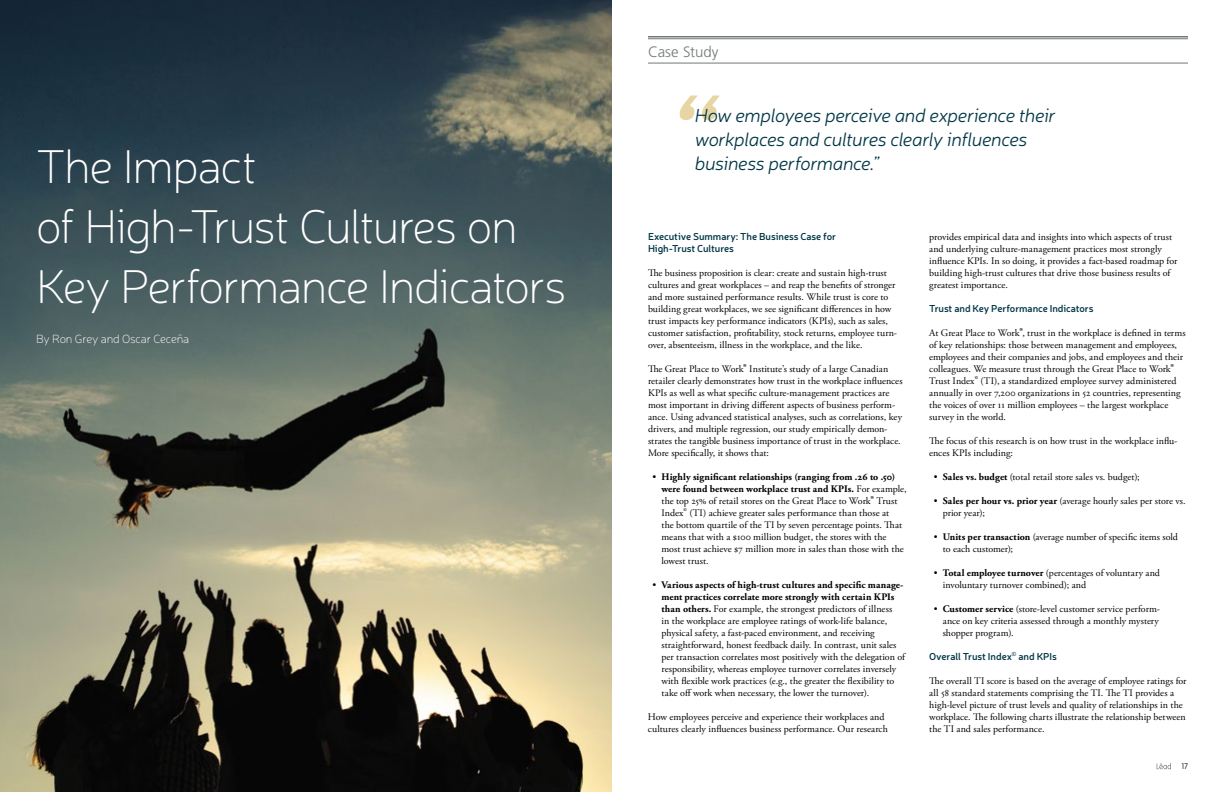
<style>
.page{position:relative;width:1224px;height:792px;background:#fff}
.page>*{position:absolute;margin:0;border:0;box-sizing:border-box;transform-origin:0 0}
.t1{font:100 48px/60px "Neris";letter-spacing:-.03em;color:#fff}
.t2{font:italic 300 19px/23.8px "Neris";letter-spacing:-.02em;color:#023746}
.t3{font:300 15px "Frutiger LT Std";color:#717877}
.t4{font:100 12px "Neris";letter-spacing:-.02em;color:#fff}
.t5{font:10px/12px "Adobe Garamond Pro";letter-spacing:-.01em;color:#000}
.t6{font:700 10px/12px "Adobe Garamond Pro";letter-spacing:.005em;color:#000}
.t7{font:600 10px/12px "Neris";letter-spacing:-.005em;color:#023746}
.t8{font:100 8px "VAG Rounded Std";color:#000}
.t9{font:700 4.4px "Adobe Garamond Pro";color:#000}
.s1{font-weight:700;font-size:10.4px}
.s2{font-weight:400}
.s3{font-size:10.4px}
.s4{font-size:6.8px}
.s5{font-weight:700}
</style>
<div class="page">
<svg style="left:1157px;top:763px;width:14px;height:6px"></svg>
<hr style="left:648px;top:36px;width:540px;height:2px;background:#717877">
<hr style="left:648px;top:38px;width:540px;height:1px;background:#717877">
<hr style="left:648px;top:63px;width:540px;height:1px;background:#717877">
<svg style="left:679px;top:96px;width:41px;height:24px"></svg>
<img style="left:0;top:0;width:612px;height:792px">
<h1 class="t1" style="left:36px;top:136px;width:532px">The Impact<br>of High-Trust Cultures on<br>Key Performance Indicators</h1>
<p class="t4" style="left:36px;top:332px;width:155px">By Ron Grey and Oscar Ceceña</p>
<h3 class="t3" style="left:648px;top:43px;width:72px">Case Study</h3>
<h2 class="t2" style="left:695px;top:103px;width:362px">How employees perceive and experience their workplaces and cultures clearly influences business performance.”</h2>
<p class="t7" style="left:648px;top:230px;width:190px">Executive Summary: The Business Case for<br>High‑Trust Cultures</p>
<p class="t5" style="left:648px;top:267px;width:251px">The business proposition is clear: create and sustain high-trust cultures and great workplaces – and reap the benefits of stronger and more sustained performance results. While trust is core to building great workplaces, we see significant differences in how trust impacts key performance indicators (KPIs), such as sales, customer satisfaction, profitability, stock returns, employee turn&shy;over, absenteeism, illness in the workplace, and the like.</p>
<p class="t5" style="left:648px;top:363px;width:256px">The Great Place to Work<span class="s1">®</span> Institute’s study of a large Canadian retailer clearly demonstrates how trust in the workplace influences KPIs as well as what specific culture-management practices are most important in driving different aspects of business perform&shy;ance. Using advanced statistical analyses, such as correlations, key drivers, and multiple regression, our study empirically demon&shy;strates the tangible business importance of trust in the workplace.<br>More specifically, it shows that:</p>
<p class="t6" style="left:662px;top:471px;width:247px;text-indent:-9px"><span class="s2">•</span> Highly significant relationships (ranging from .26 to .50) were found between workplace trust and KPIs. <span class="s2">For example, the top 25% of retail stores on the Great Place to Work</span><span class="s3">®</span> <span class="s2">Trust Index</span></p>
<p class="t9" style="left:684px;top:507px;width:5px">©</p>
<p class="t5" style="left:661px;top:507px;width:244px;text-indent:28px">(TI) achieve greater sales performance than those at the bottom quartile of the TI by seven percentage points. That means that with a $<span class="s4">1</span>00 million budget, the stores with the most trust achieve $7 million more in sales than those with the lowest trust.</p>
<p class="t5" style="left:661px;top:579px;width:246px;text-indent:-9px">• <span class="s5">Various aspects of high-trust cultures and specific manage&shy;ment practices correlate more strongly with certain KPIs than others.</span> For example, the strongest predictors of illness<br>in the workplace are employee ratings of work-life balance, physical safety, a fast-paced environment, and receiving straightforward, honest feedback daily. In contrast, unit sales per transaction correlates most positively with the delegation of responsibility, whereas employee turnover correlates inversely with flexible work practices (e.g., the greater the flexibility to take off work when necessary, the lower the turnover).</p>
<p class="t5" style="left:648px;top:711px;width:241px">How employees perceive and experience their workplaces and cultures clearly influences business performance. Our research</p>
<p class="t5" style="left:929px;top:231px;width:250px">provides empirical data and insights into which aspects of trust and underlying culture-management practices most strongly influence KPIs. In so doing, it provides a fact-based roadmap for building high-trust cultures that drive those business results of greatest importance.</p>
<p class="t7" style="left:929px;top:302px;width:166px">Trust and Key Performance Indicators</p>
<p class="t5" style="left:929px;top:327px;width:258px">At Great Place to Work<span class="s1">®</span>, trust in the workplace is defined in terms of key relationships: those between management and employees, employees and their companies and jobs, and employees and their colleagues. We measure trust through the Great Place to Work<span class="s1">® </span>Trust Index</p>
<p class="t9" style="left:975px;top:375px;width:5px">©</p>
<p class="t5" style="left:929px;top:375px;width:253px;text-indent:51px">(TI), a standardized employee survey administered annually in over 7,200 organizations in 52 countries, representing the voices of over <span class="s4">11</span> million employees – the largest workplace survey in the world.</p>
<p class="t5" style="left:929px;top:435px;width:250px">The focus of this research is on how trust in the workplace influ&shy;ences KPIs including:</p>
<p class="t5" style="left:934px;top:471px;width:208px">• <span class="s5">Sales vs. budget</span> (total retail store sales vs. budget);</p>
<p class="t5" style="left:943px;top:495px;width:244px;text-indent:-9px">• <span class="s5">Sales per hour vs. prior year</span> (average hourly sales per store vs. prior year);</p>
<p class="t5" style="left:943px;top:531px;width:237px;text-indent:-9px">• <span class="s5">Units per transaction</span> (average number of specific items sold to each customer);</p>
<p class="t5" style="left:943px;top:567px;width:219px;text-indent:-9px">• <span class="s5">Total employee turnover</span> (percentages of voluntary and involuntary turnover combined); and</p>
<p class="t5" style="left:943px;top:603px;width:219px;text-align:justify;text-indent:-9px">• <span class="s5">Customer service</span> (store-level customer service perform&shy;ance on key criteria assessed through a monthly mystery shopper program).</p>
<p class="t7" style="left:929px;top:650px;width:129px">Overall Trust Index<sup>©</sup> and KPIs</p>
<p class="t5" style="left:929px;top:675px;width:259px">The overall TI score is based on the average of employee ratings for all 58 standard statements comprising the TI. The TI provides a high-level picture of trust levels and quality of relationships in the workplace. The following charts illustrate the relationship between the TI and sales performance.</p>
<p class="t8" style="left:1181px;top:762px;width:8px">17</p>
</div>
